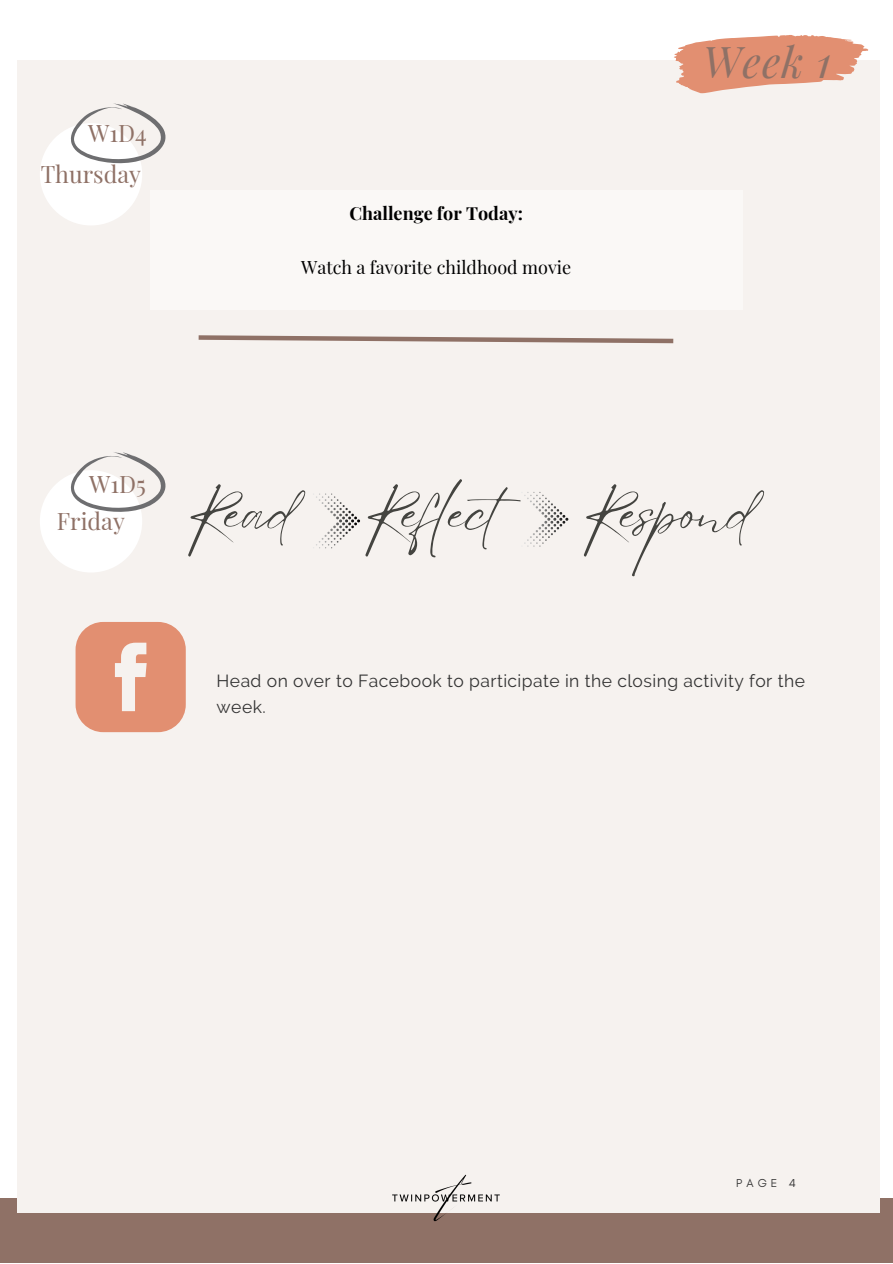
<style>
.page{position:relative;width:893px;height:1264px;background:#fff}
.page>*{position:absolute;margin:0;border:0;box-sizing:border-box;transform-origin:0 0}
.t1{font:55.5px "Eyesome Script";color:#444440}
.t2{font:italic 42.75px "Playfair Display";color:#8f7166}
.t3{font:23.55px "Playfair Display";color:#8f7166}
.t4{font:18px "Playfair Display";color:#000}
.t5{font:700 18px "Playfair Display";color:#000}
.t6{font:17.55px/26.2px "Raleway";letter-spacing:.025em;color:#333}
.t7{font:11.7px "Glacial Indifference";color:#333}
</style>
<div class="page">
<div style="left:0;top:1197px;width:892px;height:65px;background:#8f7166"></div>
<div style="left:17px;top:60px;width:862px;height:1152px;background:#f6f2ef"></div>
<div style="left:40px;top:123px;width:102px;height:102px;background:#fff;border-radius:50%"></div>
<div style="left:150px;top:190px;width:592px;height:120px;background:#faf8f6"></div>
<svg style="left:70px;top:103px;width:96px;height:61px"></svg>
<svg style="left:198px;top:335px;width:476px;height:9px"></svg>
<div style="left:40px;top:470px;width:102px;height:102px;background:#fff;border-radius:50%"></div>
<svg style="left:70px;top:452px;width:96px;height:60px"></svg>
<svg style="left:313px;top:493px;width:47px;height:55px"></svg>
<svg style="left:524px;top:492px;width:44px;height:54px"></svg>
<svg style="left:76px;top:622px;width:110px;height:110px"></svg>
<svg style="left:674px;top:35px;width:194px;height:58px"></svg>
<img style="left:388px;top:1174px;width:115px;height:48px">
<p class="t3" style="left:88px;top:117px;width:60px">W1D4</p>
<p class="t3" style="left:41px;top:157px;width:102px">Thursday</p>
<p class="t5" style="left:349px;top:200px;width:175px">Challenge for Today:</p>
<p class="t4" style="left:301px;top:254px;width:272px">Watch a favorite childhood movie</p>
<p class="t2" style="left:702px;top:31px;width:130px">Week 1</p>
<p class="t3" style="left:89px;top:467px;width:58px">W1D5</p>
<p class="t3" style="left:57px;top:504px;width:69px">Friday</p>
<p class="t1" style="left:185px;top:476px;width:571px">Read Reflect Respond</p>
<p class="t6" style="left:216px;top:668px;width:590px">Head on over to Facebook to participate in the closing activity for the week.</p>
<p class="t7" style="left:736px;top:1175px;width:61px">PAGE 4</p>
</div>
